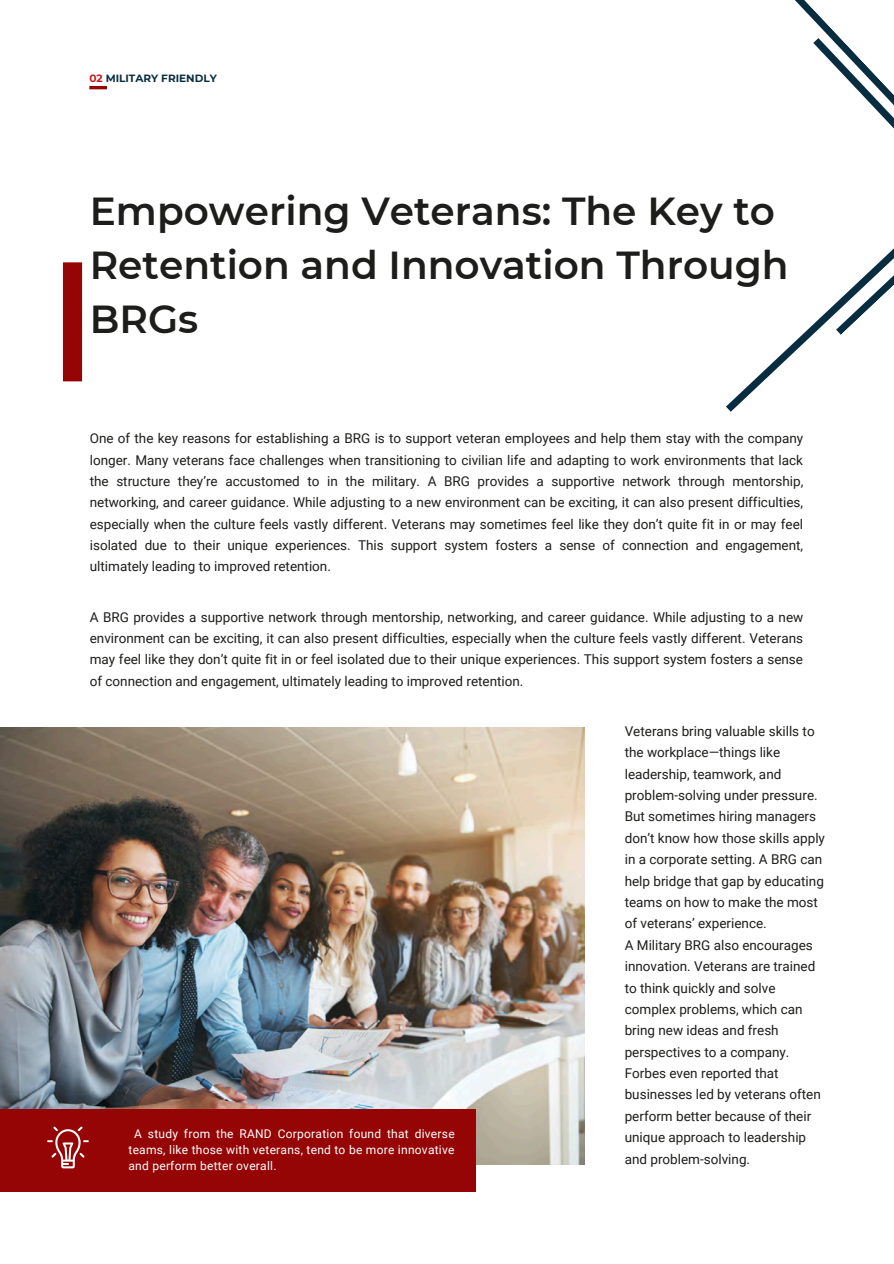
<style>
.page{position:relative;width:894px;height:1264px;background:#fff}
.page>*{position:absolute;margin:0;border:0;box-sizing:border-box;transform-origin:0 0}
.t1{font:600 39px/54px "Montserrat";color:#1d1d1b}
.t2{font:13.5px/21.3px "Roboto";color:#1d1d1b;text-align:justify}
.t3{font:12px/16px "Roboto";letter-spacing:.02em;color:#fff;text-align:justify}
.t4{font:700 10.5px "Montserrat";color:#092d40}
.s1{color:#c71618}
</style>
<div class="page">
<img style="left:0;top:727px;width:584px;height:437px">
<div style="left:1px;top:1108px;width:475px;height:83px;background:#950505"></div>
<div style="left:63px;top:262px;width:19px;height:119px;background:#950505"></div>
<svg style="left:47px;top:1126px;width:42px;height:42px"></svg>
<hr style="left:89px;top:86px;width:18px;height:3px;background:#950505">
<svg style="left:726px;top:38px;width:167px;height:374px"></svg>
<p class="t4" style="left:89px;top:71px;width:129px"><span class="s1">02</span> MILITARY FRIENDLY</p>
<h2 class="t1" style="left:90px;top:184px;width:700px">Empowering Veterans: The Key to<br>Retention and Innovation Through<br>BRGs</h2>
<h1 class="t2" style="left:90px;top:428px;width:715px">One of the key reasons for establishing a BRG is to support veteran employees and help them stay with the company longer. Many veterans face challenges when transitioning to civilian life and adapting to work environments that lack the structure they’re accustomed to in the military. A BRG provides a supportive network through mentorship, networking, and career guidance. While adjusting to a new environment can be exciting, it can also present difficulties, especially when the culture feels vastly different. Veterans may sometimes feel like they don’t quite fit in or may feel isolated due to their unique experiences. This support system fosters a sense of connection and engagement, ultimately leading to improved retention.</h1>
<h2 class="t2" style="left:90px;top:606px;width:714px">A BRG provides a supportive network through mentorship, networking, and career guidance. While adjusting to a new environment can be exciting, it can also present difficulties, especially when the culture feels vastly different. Veterans may feel like they don’t quite fit in or feel isolated due to their unique experiences. This support system fosters a sense of connection and engagement, ultimately leading to improved retention.</h2>
<h2 class="t2" style="left:624px;top:720px;width:202px;text-align:left">Veterans bring valuable skills to the workplace—things like leadership, teamwork, and problem-solving under pressure.<br>But sometimes hiring managers don’t know how those skills apply in a corporate setting. A BRG can help bridge that gap by educating teams on how to make the most of veterans’ experience.<br>A Military BRG also encourages innovation. Veterans are trained to think quickly and solve complex problems, which can bring new ideas and fresh perspectives to a company.<br>Forbes even reported that businesses led by veterans often perform better because of their unique approach to leadership and problem-solving.</h2>
<p class="t3" style="left:128px;top:1125px;width:327px;text-indent:6px">A study from the RAND Corporation found that diverse teams, like those with veterans, tend to be more innovative and perform better overall.</p>
</div>
